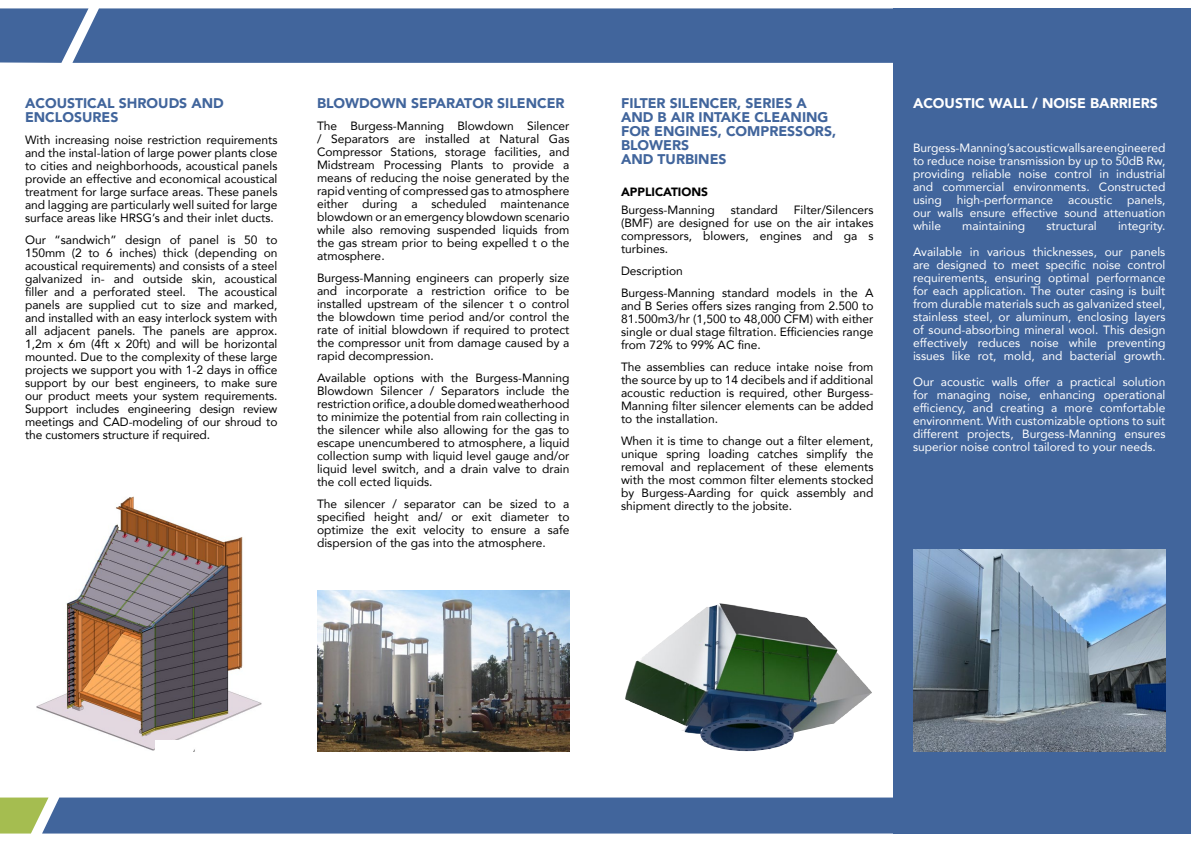
<style>
.page{position:relative;width:1191px;height:842px;background:#fff}
.page>*{position:absolute;margin:0;border:0;box-sizing:border-box;transform-origin:0 0}
.t1{font:900 14px/14px "Avenir";color:#41659c}
.t2{font:900 14px "Avenir";color:#fff}
.t3{font:12px/13px "Avenir";color:#000;text-align:justify}
.t4{font:12px/13px "Avenir";color:#fff;text-align:justify}
.t5{font:900 12px "Avenir";color:#000}
</style>
<div class="page">
<div style="left:893px;top:8px;width:298px;height:825px;background:#41659c"></div>
<img style="left:36px;top:496px;width:226px;height:256px">
<img style="left:317px;top:591px;width:252px;height:161px">
<div style="left:155px;top:740px;width:37px;height:12px;background:#fff"></div>
<img style="left:913px;top:549px;width:252px;height:203px">
<img style="left:625px;top:603px;width:247px;height:148px">
<div style="left:88px;top:8px;width:805px;height:55px;background:#41659c"></div>
<svg style="left:0;top:8px;width:88px;height:55px"></svg>
<svg style="left:0;top:797px;width:893px;height:36px"></svg>
<p class="t1" style="left:25px;top:96px;width:200px">ACOUSTICAL SHROUDS AND<br>ENCLOSURES</p>
<p class="t3" style="left:25px;top:133px;width:254px">With increasing noise restriction requirements and the instal-lation of large power plants close to cities and neighborhoods, acoustical panels provide an effective and economical acoustical treatment for large surface areas. These panels and lagging are particularly well suited for large surface areas like HRSG’s and their inlet ducts.</p>
<p class="t3" style="left:25px;top:233px;width:254px">Our “sandwich” design of panel is 50 to 150mm (2 to 6 inches) thick (depending on acoustical requirements) and consists of a steel galvanized in- and outside skin, acoustical filler and a perforated steel. The acoustical panels are supplied cut to size and marked, and installed with an easy interlock system with all adjacent panels. The panels are approx.<br>1,2m x 6m (4ft x 20ft) and will be horizontal mounted. Due to the complexity of these large projects we support you with 1-2 days in office support by our best engineers, to make sure our product meets your system requirements.<br>Support includes engineering design review meetings and CAD-modeling of our shroud to the customers structure if required.</p>
<p class="t1" style="left:317px;top:96px;width:249px">BLOWDOWN SEPARATOR SILENCER</p>
<p class="t3" style="left:317px;top:119px;width:254px">The Burgess-Manning Blowdown Silencer / Separators are installed at Natural Gas Compressor Stations, storage facilities, and Midstream Processing Plants to provide a means of reducing the noise generated by the rapid venting of compressed gas to atmosphere either during a scheduled maintenance blowdown or an emergency blowdown scenario while also removing suspended liquids from the gas stream prior to being expelled t o the atmosphere.</p>
<p class="t3" style="left:317px;top:271px;width:254px">Burgess-Manning engineers can properly size and incorporate a restriction orifice to be installed upstream of the silencer t o control the blowdown time period and/or control the rate of initial blowdown if required to protect the compressor unit from damage caused by a rapid decompression.</p>
<p class="t3" style="left:317px;top:371px;width:254px">Available options with the Burgess-Manning Blowdown Silencer / Separators include the restriction orifice, a double domed weatherhood to minimize the potential from rain collecting in the silencer while also allowing for the gas to escape unencumbered to atmosphere, a liquid collection sump with liquid level gauge and/or liquid level switch, and a drain valve to drain the coll ected liquids.</p>
<p class="t3" style="left:317px;top:497px;width:254px">The silencer / separator can be sized to a specified height and/ or exit diameter to optimize the exit velocity to ensure a safe dispersion of the gas into the atmosphere.</p>
<p class="t1" style="left:621px;top:96px;width:217px">FILTER SILENCER, SERIES A<br>AND B AIR INTAKE CLEANING<br>FOR ENGINES, COMPRESSORS,<br>BLOWERS<br>AND TURBINES</p>
<p class="t5" style="left:621px;top:182px;width:89px">APPLICATIONS</p>
<p class="t3" style="left:621px;top:203px;width:95px">Burgess-Manning</p>
<p class="t3" style="left:731px;top:203px;width:49px">standard</p>
<p class="t3" style="left:621px;top:203px;width:254px;text-indent:173px">Filter/Silencers (BMF) are designed for use on the air intakes compressors, blowers, engines and ga s turbines.</p>
<p class="t3" style="left:621px;top:259px;width:254px;line-height:22px">Description<br>Burgess-Manning standard models in the A</p>
<p class="t3" style="left:621px;top:299px;width:254px">and B Series offers sizes ranging from 2.500 to 81.500m3/hr (1,500 to 48,000 CFM) with either single or dual stage filtration. Efficiencies range from 72% to 99% AC fine.</p>
<p class="t3" style="left:621px;top:360px;width:254px">The assemblies can reduce intake noise from the source by up to 14 decibels and if additional acoustic reduction is required, other Burgess-Manning filter silencer elements can be added to the installation.</p>
<p class="t3" style="left:621px;top:434px;width:254px">When it is time to change out a filter element, unique spring loading catches simplify the removal and replacement of these elements with the most common filter elements stocked by Burgess-Aarding for quick assembly and shipment directly to the jobsite.</p>
<p class="t2" style="left:913px;top:91px;width:246px">ACOUSTIC WALL / NOISE BARRIERS</p>
<p class="t4" style="left:913px;top:141px;width:254px">Burgess-Manning’s acoustic walls are engineered to reduce noise transmission by up to 50dB Rw, providing reliable noise control in industrial and commercial environments. Constructed using</p>
<p class="t4" style="left:956px;top:193px;width:98px">high-performance</p>
<p class="t4" style="left:1068px;top:193px;width:45px">acoustic</p>
<p class="t4" style="left:913px;top:193px;width:254px;text-indent:214px">panels, our walls ensure effective sound attenuation while</p>
<p class="t4" style="left:962px;top:219px;width:64px">maintaining</p>
<p class="t4" style="left:1046px;top:219px;width:52px">structural</p>
<p class="t4" style="left:913px;top:213px;width:254px;line-height:26px;text-align:right">integrity.<br>Available in various thicknesses, our panels</p>
<p class="t4" style="left:913px;top:258px;width:254px">are designed to meet specific noise control requirements, ensuring optimal performance for each application. The outer casing is built from durable materials such as galvanized steel, stainless steel, or aluminum, enclosing layers of sound-absorbing mineral wool. This design effectively reduces noise while preventing issues like rot, mold, and bacterial growth.</p>
<p class="t4" style="left:913px;top:375px;width:254px">Our acoustic walls offer a practical solution for managing noise, enhancing operational efficiency, and creating a more comfortable environment. With customizable options to suit different projects, Burgess-Manning ensures superior noise control tailored to your needs.</p>
</div>
